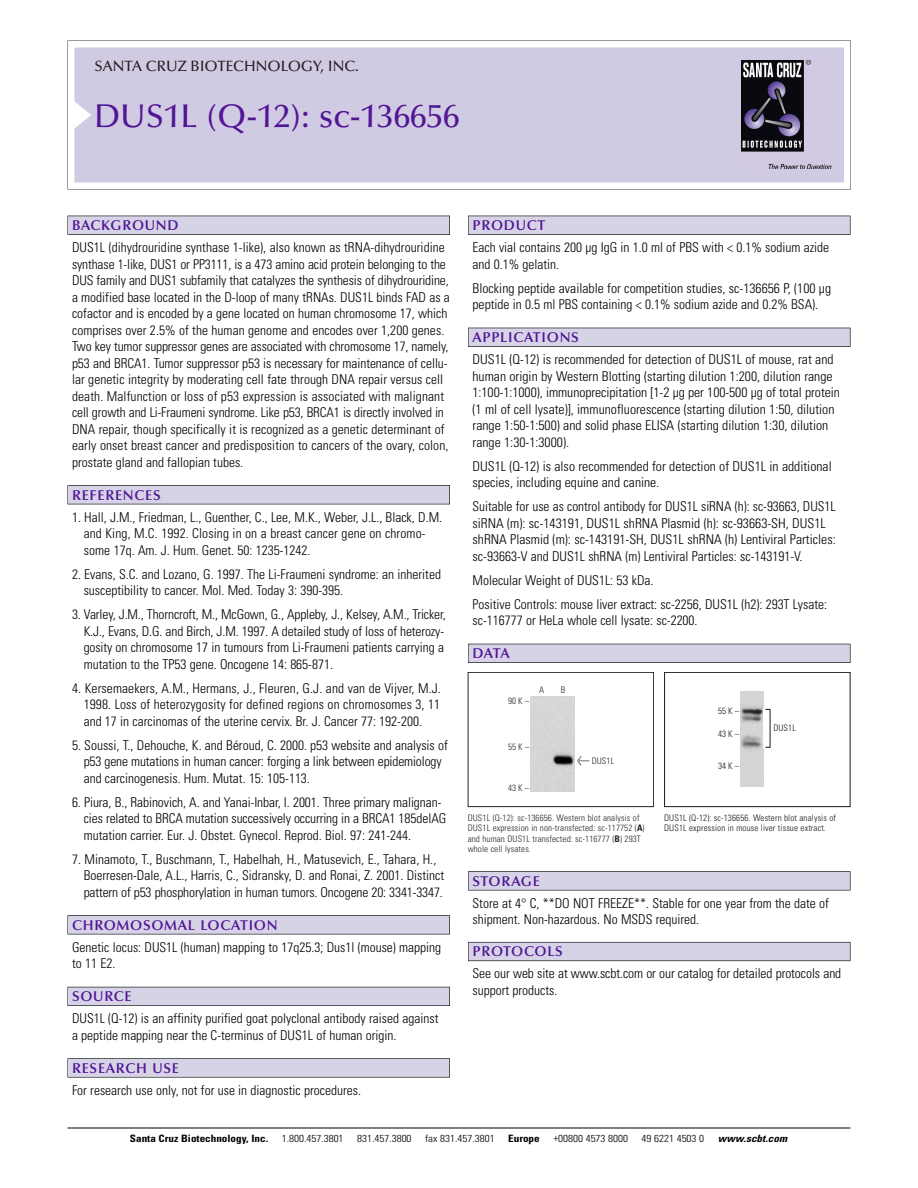
<style>
.page{position:relative;width:918px;height:1188px;background:#fff}
.page>*{position:absolute;margin:0;border:0;box-sizing:border-box;transform-origin:0 0}
.t1{font:500 33px "Optima";color:#511695}
.t2{font:500 15px "Optima";color:#231f20}
.t3{font:600 14.25px "Optima";letter-spacing:.05em;color:#511695}
.t4{font:300 condensed 13.5px/16.5px "Univers";color:#000}
.t5{font:300 condensed 10.2px "Univers";color:#000;scale:1.1 1}
.t6{font:700 condensed 10.2px "Univers";color:#000;scale:1.1 1}
.t7{font:italic 700 condensed 10.2px "Univers";letter-spacing:.005em;color:#000;scale:1.1 1}
.t8{font:9px/10.5px "Univers Condensed Light+ZWNGLJ";letter-spacing:.015em;color:#272627}
.t9{font:9px/10.5px "Univers Condensed Light+XQZIMV";letter-spacing:.015em;color:#191919}
.s1{font-family:"Meta Plus Book Roman+TTQQJQ";font-size:10.5px}
.s2{font-family:"Univers Condensed Bold+KPFSOY"}
</style>
<div class="page">
<svg style="left:68px;top:40px;width:783px;height:149px"></svg>
<div style="left:74px;top:47px;width:770px;height:135px;background:#d1cae3"></div>
<img style="left:741px;top:60px;width:90px;height:108px">
<div style="left:68px;top:216px;width:382px;height:19px;background:#525155"></div>
<div style="left:68px;top:216px;width:381px;height:18px;background:#d7d3e7"></div>
<div style="left:68px;top:485px;width:382px;height:19px;background:#525155"></div>
<div style="left:68px;top:486px;width:381px;height:18px;background:#d7d3e7"></div>
<div style="left:68px;top:915px;width:382px;height:19px;background:#545357"></div>
<div style="left:68px;top:916px;width:381px;height:18px;background:#d7d3e7"></div>
<div style="left:68px;top:987px;width:382px;height:19px;background:#54535a"></div>
<div style="left:68px;top:987px;width:381px;height:18px;background:#d7d3e7"></div>
<svg style="left:68px;top:1058px;width:382px;height:20px"></svg>
<div style="left:68px;top:1059px;width:381px;height:18px;background:#d7d3e7"></div>
<div style="left:468px;top:216px;width:382px;height:19px;background:#525155"></div>
<div style="left:468px;top:216px;width:382px;height:18px;background:#d7d3e7"></div>
<div style="left:468px;top:328px;width:382px;height:19px;background:#515055"></div>
<div style="left:468px;top:328px;width:382px;height:18px;background:#d7d3e7"></div>
<div style="left:468px;top:644px;width:382px;height:19px;background:#525158"></div>
<div style="left:468px;top:644px;width:382px;height:18px;background:#d7d3e7"></div>
<div style="left:468px;top:871px;width:382px;height:19px;background:#575759"></div>
<div style="left:468px;top:872px;width:382px;height:18px;background:#d7d3e7"></div>
<div style="left:468px;top:942px;width:382px;height:19px;background:#66646d"></div>
<div style="left:468px;top:943px;width:382px;height:18px;background:#d7d3e7"></div>
<hr style="left:68px;top:1128px;width:782px;height:1px;background:#000">
<div style="left:664px;top:672px;width:186px;height:135px;border:1px solid #191919"></div>
<img style="left:740px;top:692px;width:24px;height:95px">
<div style="left:468px;top:672px;width:186px;height:135px;border:1px solid #272627"></div>
<div style="left:530px;top:696px;width:45px;height:95px;background:#d5d5d5"></div>
<p class="t2" style="left:94px;top:61px;width:266px">SANTA CRUZ BIOTECHNOLOGY, INC.</p>
<h1 class="t1" style="left:94px;top:103px;width:367px">DUS1L (Q-12): sc-136656</h1>
<p class="t3" style="left:72px;top:219px;width:108px">BACKGROUND</p>
<p class="t4" style="left:72px;top:240px;width:379px">DUS1L (dihydrouridine synthase 1-like), also known as tRNA-dihydrouridine synthase 1-like, DUS1 or PP3111, is a 473 amino acid protein belonging to the DUS family and DUS1 subfamily that catalyzes the synthesis of dihydrouridine, a modified base located in the D-loop of many tRNAs. DUS1L binds FAD as a cofactor and is encoded by a gene located on human chromosome 17, which comprises over 2.5% of the human genome and encodes over 1,200 genes.<br>Two key tumor suppressor genes are associated with chromosome 17, namely, p53 and BRCA1. Tumor suppressor p53 is necessary for maintenance of cellu&shy;lar genetic integrity by moderating cell fate through DNA repair versus cell death. Malfunction or loss of p53 expression is associated with malignant cell growth and Li-Fraumeni syndrome. Like p53, BRCA1 is directly involved in DNA repair, though specifically it is recognized as a genetic determinant of early onset breast cancer and predisposition to cancers of the ovary, colon, prostate gland and fallopian tubes.</p>
<p class="t3" style="left:72px;top:489px;width:90px">REFERENCES</p>
<p class="t4" style="left:84px;top:510px;width:360px;text-indent:-12px">1. Hall, J.M., Friedman, L., Guenther, C., Lee, M.K., Weber, J.L., Black, D.M. and King, M.C. 1992. Closing in on a breast cancer gene on chromo&shy;some 17q. Am. J. Hum. Genet. 50: 1235-1242.</p>
<p class="t4" style="left:84px;top:567px;width:359px;text-indent:-12px">2. Evans, S.C. and Lozano, G. 1997. The Li-Fraumeni syndrome: an inherited susceptibility to cancer. Mol. Med. Today 3: 390-395.</p>
<p class="t4" style="left:84px;top:607px;width:364px;text-indent:-12px">3. Varley, J.M., Thorncroft, M., McGown, G., Appleby, J., Kelsey, A.M., Tricker, K.J., Evans, D.G. and Birch, J.M. 1997. A detailed study of loss of heterozy&shy;gosity on chromosome 17 in tumours from Li-Fraumeni patients carrying a mutation to the TP53 gene. Oncogene 14: 865-871.</p>
<p class="t4" style="left:84px;top:681px;width:359px;text-align:justify;text-indent:-12px">4. Kersemaekers, A.M., Hermans, J., Fleuren, G.J. and van de Vijver, M.J.<br>1998. Loss of heterozygosity for defined regions on chromosomes 3, 11 and 17 in carcinomas of the uterine cervix. Br. J. Cancer 77: 192-200.</p>
<p class="t4" style="left:84px;top:738px;width:366px;text-indent:-12px">5. Soussi, T., Dehouche, K. and Béroud, C. 2000. p53 website and analysis of p53 gene mutations in human cancer: forging a link between epidemiology and carcinogenesis. Hum. Mutat. 15: 105-113.</p>
<p class="t4" style="left:84px;top:795px;width:364px;text-indent:-12px">6. Piura, B., Rabinovich, A. and Yanai-Inbar, I. 2001. Three primary malignan&shy;cies related to BRCA mutation successively occurring in a BRCA1 185delAG mutation carrier. Eur. J. Obstet. Gynecol. Reprod. Biol. 97: 241-244.</p>
<p class="t4" style="left:84px;top:852px;width:362px;text-indent:-12px">7. Minamoto, T., Buschmann, T., Habelhah, H., Matusevich, E., Tahara, H.,<br>Boerresen-Dale, A.L., Harris, C., Sidransky, D. and Ronai, Z. 2001. Distinct pattern of p53 phosphorylation in human tumors. Oncogene 20: 3341-3347.</p>
<p class="t3" style="left:72px;top:919px;width:207px">CHROMOSOMAL LOCATION</p>
<p class="t4" style="left:72px;top:940px;width:371px">Genetic locus: DUS1L (human) mapping to 17q25.3; Dus1l (mouse) mapping to 11 E2.</p>
<p class="t3" style="left:72px;top:991px;width:61px">SOURCE</p>
<p class="t4" style="left:72px;top:1011px;width:368px">DUS1L (Q-12) is an affinity purified goat polyclonal antibody raised against a peptide mapping near the C-terminus of DUS1L of human origin.</p>
<p class="t3" style="left:72px;top:1062px;width:109px">RESEARCH USE</p>
<p class="t4" style="left:72px;top:1083px;width:290px">For research use only, not for use in diagnostic procedures.</p>
<p class="t3" style="left:473px;top:219px;width:74px">PRODUCT</p>
<p class="t4" style="left:473px;top:240px;width:358px">Each vial contains 200 µg IgG in 1.0 ml of PBS with &lt; 0.1% sodium azide and 0.1% gelatin.</p>
<p class="t4" style="left:473px;top:281px;width:360px">Blocking peptide available for competition studies, sc-136656 P, (100 µg peptide in 0.5 ml PBS containing &lt; 0.1% sodium azide and 0.2% BSA).</p>
<p class="t3" style="left:473px;top:332px;width:108px">APPLICATIONS</p>
<p class="t4" style="left:473px;top:352px;width:369px">DUS1L (Q-12) is recommended for detection of DUS1L of mouse, rat and human origin by Western Blotting (starting dilution 1:200, dilution range 1:100-1:1000), immunoprecipitation [1-2 µg per 100-500 µg of total protein (1 ml of cell lysate)], immunofluorescence (starting dilution 1:50, dilution range 1:50-1:500) and solid phase ELISA (starting dilution 1:30, dilution range 1:30-1:3000).</p>
<p class="t4" style="left:473px;top:459px;width:361px">DUS1L (Q-12) is also recommended for detection of DUS1L in additional species, including equine and canine.</p>
<p class="t4" style="left:473px;top:499px;width:365px">Suitable for use as control antibody for DUS1L siRNA (h): sc-93663, DUS1L siRNA (m): sc-143191, DUS1L shRNA Plasmid (h): sc-93663-SH, DUS1L shRNA Plasmid (m): sc-143191-SH, DUS1L shRNA (h) Lentiviral Particles: sc-93663-V and DUS1L shRNA (m) Lentiviral Particles: sc-143191-V.</p>
<p class="t4" style="left:473px;top:569px;width:356px;line-height:24px">Molecular Weight of DUS1L: 53 kDa.<br>Positive Controls: mouse liver extract: sc-2256, DUS1L (h2): 293T Lysate:</p>
<p class="t4" style="left:473px;top:613px;width:227px">sc-116777 or HeLa whole cell lysate: sc-2200.</p>
<p class="t3" style="left:473px;top:648px;width:39px">DATA</p>
<p class="t8" style="left:508px;top:696px;width:22px">90K–</p>
<p class="t8" style="left:508px;top:742px;width:22px">55K–</p>
<p class="t8" style="left:508px;top:783px;width:22px">43K–</p>
<p class="t8" style="left:539px;top:685px;width:7px">A</p>
<p class="t8" style="left:561px;top:685px;width:6px">B</p>
<p class="t8" style="left:577px;top:756px;width:39px"><span class="s1">&lt;</span> DUS1L</p>
<p class="t8" style="left:468px;top:813px;width:178px">DUS1L (Q-12): sc-136656. Western blot analysis of DUS1L expression in non-transfected: sc-117752 (<span class="s2">A</span>) and human DUS1L transfected: sc-116777 (<span class="s2">B</span>) 293T whole cell lysates.</p>
<p class="t9" style="left:718px;top:706px;width:22px">55K–</p>
<p class="t9" style="left:718px;top:730px;width:22px">43K–</p>
<p class="t9" style="left:718px;top:761px;width:22px">34K–</p>
<p class="t9" style="left:773px;top:723px;width:24px">DUS1L</p>
<p class="t9" style="left:664px;top:813px;width:173px">DUS1L (Q-12): sc-136656. Western blot analysis of<br>DUS1L expression in mouse liver tissue extract.</p>
<p class="t3" style="left:473px;top:875px;width:69px">STORAGE</p>
<p class="t4" style="left:473px;top:896px;width:358px">Store at 4° C, **DO NOT FREEZE**. Stable for one year from the date of shipment. Non-hazardous. No MSDS required.</p>
<p class="t3" style="left:473px;top:946px;width:92px">PROTOCOLS</p>
<p class="t4" style="left:473px;top:967px;width:370px">See our web site at www.scbt.com or our catalog for detailed protocols and support products.</p>
<p class="t6" style="left:130px;top:1135px;width:127px">Santa Cruz Biotechnology, Inc.</p>
<p class="t5" style="left:282px;top:1135px;width:58px">1.800.457.3801</p>
<p class="t5" style="left:357px;top:1135px;width:51px">831.457.3800</p>
<p class="t5" style="left:425px;top:1135px;width:65px">fax 831.457.3801</p>
<p class="t6" style="left:508px;top:1135px;width:30px">Europe</p>
<p class="t5" style="left:553px;top:1135px;width:69px">+00800 4573 8000</p>
<p class="t5" style="left:642px;top:1135px;width:58px">49 6221 4503 0</p>
<p class="t7" style="left:718px;top:1135px;width:64px">www.scbt.com</p>
</div>
